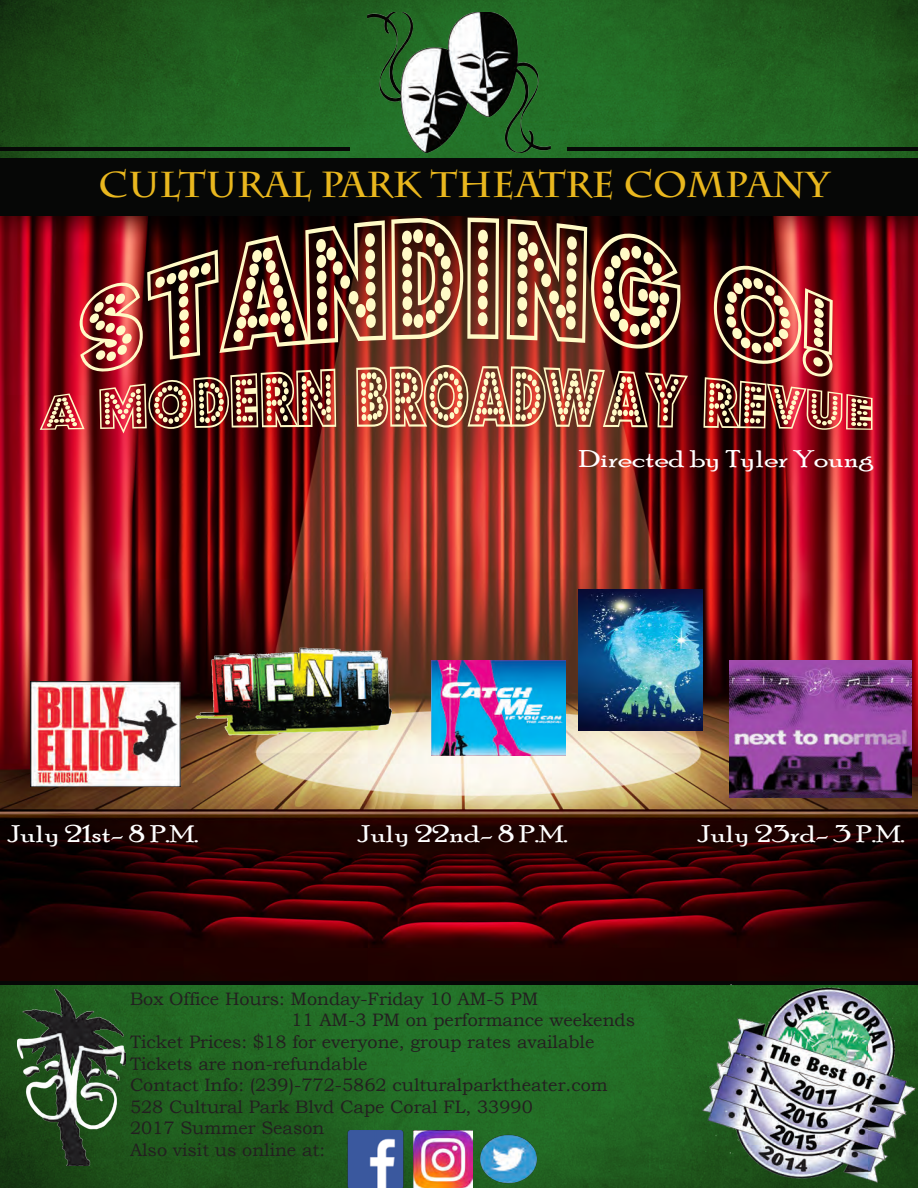
<style>
.page{position:relative;width:918px;height:1188px;background:#fff}
.page>*{position:absolute;margin:0;border:0;box-sizing:border-box;transform-origin:0 0}
.t1{font:700 36px "Charlemagne Std";color:#e9b71e}
.t2{font:24.15px "Poor Richard";color:#fff;scale:1.32 1}
.t3{font:18px "Bookman Old Style";color:#231f20}
</style>
<div class="page">
<img style="left:0;top:215px;width:918px;height:766px">
<img style="left:0;top:985px;width:696px;height:203px">
<hr style="left:0;top:981px;width:918px;height:4px;background:#060706">
<img style="left:18px;top:989px;width:108px;height:177px">
<img style="left:0;top:0;width:918px;height:158px">
<div style="left:0;top:158px;width:918px;height:57px;background:#060706"></div>
<hr style="left:0;top:147px;width:350px;height:4px;background:#060706">
<hr style="left:567px;top:147px;width:351px;height:4px;background:#060706">
<img style="left:368px;top:12px;width:182px;height:141px">
<img style="left:696px;top:985px;width:222px;height:203px">
<img style="left:327px;top:1130px;width:86px;height:58px">
<img style="left:413px;top:1130px;width:59px;height:58px">
<img style="left:473px;top:1128px;width:72px;height:60px">
<img style="left:40px;top:217px;width:648px;height:216px">
<img style="left:703px;top:264px;width:170px;height:166px">
<img style="left:187px;top:643px;width:225px;height:95px">
<img style="left:730px;top:660px;width:182px;height:138px">
<img style="left:579px;top:590px;width:123px;height:140px">
<img style="left:30px;top:681px;width:150px;height:105px">
<img style="left:432px;top:660px;width:134px;height:95px">
<h1 class="t1" style="left:98px;top:164px;width:732px">CULTURAL PARK THEATRE COMPANY</h1>
<h2 class="t2" style="left:579px;top:445px;width:225px">Directed by Tyler Young</h2>
<h2 class="t2" style="left:7px;top:820px;width:146px">July 21st- 8 P.M.</h2>
<h2 class="t2" style="left:358px;top:820px;width:161px">July 22nd- 8 P.M.</h2>
<h2 class="t2" style="left:698px;top:820px;width:158px">July 23rd- 3 P.M.</h2>
<p class="t3" style="left:130px;top:987px;width:410px">Box Office Hours: Monday-Friday 10 AM-5 PM</p>
<p class="t3" style="left:291px;top:1009px;width:345px">11 AM-3 PM on performance weekends</p>
<p class="t3" style="left:130px;top:1030px;width:466px">Ticket Prices: $18 for everyone, group rates available</p>
<p class="t3" style="left:130px;top:1052px;width:239px">Tickets are non-refundable</p>
<p class="t3" style="left:130px;top:1073px;width:479px">Contact Info: (239)-772-5862 culturalparktheater.com</p>
<p class="t3" style="left:130px;top:1095px;width:404px">528 Cultural Park Blvd Cape Coral FL, 33990</p>
<p class="t3" style="left:130px;top:1117px;width:196px">2017 Summer Season</p>
<p class="t3" style="left:130px;top:1138px;width:197px">Also visit us online at:</p>
</div>
